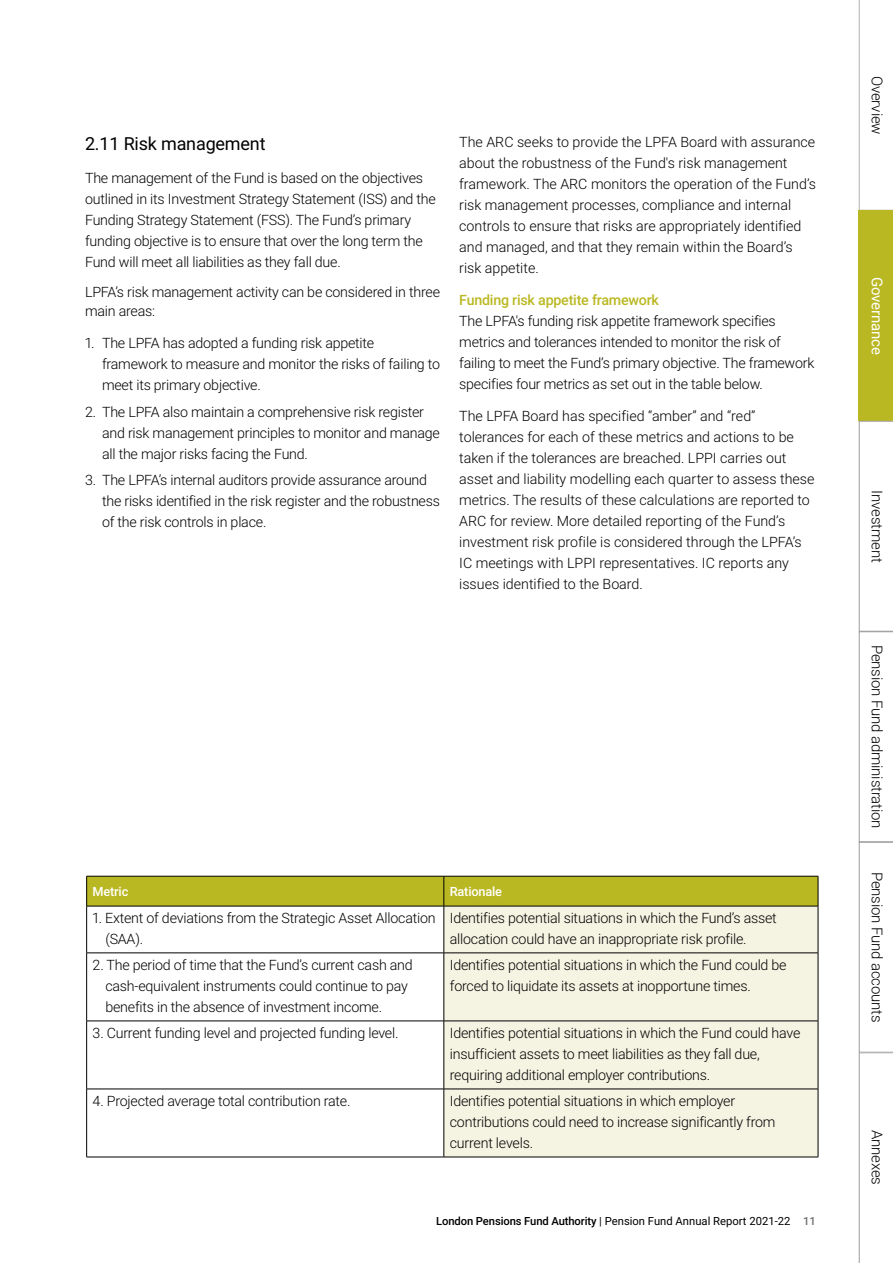
<style>
.page{position:relative;width:893px;height:1263px;background:#fff}
.page>*{position:absolute;margin:0;border:0;box-sizing:border-box;transform-origin:0 0}
.t1{font:18px "Roboto";letter-spacing:-.01em;color:#000}
.t2{font:300 15px "Roboto";letter-spacing:-.01em;color:#000}
.t3{font:15px "Roboto";letter-spacing:-.01em;color:#fff}
.t4{font:300 14.25px/21px "Roboto";letter-spacing:-.015em;color:#000}
.t5{font:500 14.25px "Roboto";letter-spacing:-.015em;color:#bab822}
.t6{font:500 12.75px "Roboto";letter-spacing:-.015em;color:#fff}
.t7{font:11.25px "Roboto";color:#000}
.s1{font-weight:500}
.s2{font-weight:500;color:#706f6f}
</style>
<div class="page">
<svg style="left:859px;top:0;width:34px;height:210px"></svg>
<div style="left:859px;top:210px;width:34px;height:211px;background:#bab822"></div>
<svg style="left:859px;top:421px;width:34px;height:842px"></svg>
<div style="left:87px;top:877px;width:731px;height:29px;background:#bab822"></div>
<svg style="left:87px;top:907px;width:357px;height:250px"></svg>
<div style="left:445px;top:907px;width:373px;height:250px;background:#f5f4e3"></div>
<hr style="left:86px;top:906px;width:358px;height:1px;background:#000">
<hr style="left:444px;top:906px;width:374px;height:1px;background:#000">
<hr style="left:86px;top:952px;width:358px;height:1px;background:#000">
<hr style="left:444px;top:952px;width:374px;height:1px;background:#000">
<hr style="left:86px;top:876px;width:358px;height:1px;background:#000">
<hr style="left:86px;top:876px;width:1px;height:30px;background:#000">
<hr style="left:444px;top:876px;width:374px;height:1px;background:#000">
<hr style="left:444px;top:876px;width:1px;height:30px;background:#000">
<hr style="left:818px;top:876px;width:1px;height:30px;background:#000">
<hr style="left:86px;top:906px;width:1px;height:47px;background:#000">
<hr style="left:444px;top:906px;width:1px;height:47px;background:#000">
<hr style="left:818px;top:906px;width:1px;height:47px;background:#000">
<hr style="left:86px;top:953px;width:1px;height:68px;background:#000">
<hr style="left:444px;top:953px;width:1px;height:68px;background:#000">
<hr style="left:818px;top:953px;width:1px;height:68px;background:#000">
<hr style="left:86px;top:1021px;width:358px;height:1px;background:#000">
<hr style="left:444px;top:1021px;width:374px;height:1px;background:#000">
<hr style="left:86px;top:1089px;width:358px;height:1px;background:#000">
<hr style="left:444px;top:1089px;width:374px;height:1px;background:#000">
<hr style="left:86px;top:1157px;width:358px;height:1px;background:#000">
<hr style="left:444px;top:1157px;width:374px;height:1px;background:#000">
<hr style="left:86px;top:1021px;width:1px;height:68px;background:#000">
<hr style="left:444px;top:1021px;width:1px;height:68px;background:#000">
<hr style="left:818px;top:1021px;width:1px;height:68px;background:#000">
<hr style="left:86px;top:1089px;width:1px;height:68px;background:#000">
<hr style="left:444px;top:1089px;width:1px;height:68px;background:#000">
<hr style="left:818px;top:1089px;width:1px;height:68px;background:#000">
<p class="t1" style="left:85px;top:131px;width:182px">2.11 Risk management</p>
<p class="t4" style="left:85px;top:167px;width:352px">The management of the Fund is based on the objectives outlined in its Investment Strategy Statement (ISS) and the Funding Strategy Statement (FSS). The Fund’s primary funding objective is to ensure that over the long term the Fund will meet all liabilities as they fall due.</p>
<p class="t4" style="left:85px;top:282px;width:357px;line-height:18.8px">LPFA’s risk management activity can be considered in three main areas:</p>
<p class="t4" style="left:102px;top:332px;width:340px;text-indent:-17px">1. The LPFA has adopted a funding risk appetite framework to measure and monitor the risks of failing to meet its primary objective.</p>
<p class="t4" style="left:102px;top:400px;width:339px;text-indent:-17px">2. The LPFA also maintain a comprehensive risk register and risk management principles to monitor and manage all the major risks facing the Fund.</p>
<p class="t4" style="left:102px;top:469px;width:339px;text-indent:-17px">3. The LPFA’s internal auditors provide assurance around the risks identified in the risk register and the robustness of the risk controls in place.</p>
<p class="t4" style="left:459px;top:131px;width:358px">The ARC seeks to provide the LPFA Board with assurance about the robustness of the Fund's risk management framework. The ARC monitors the operation of the Fund’s risk management processes, compliance and internal controls to ensure that risks are appropriately identified and managed, and that they remain within the Board’s risk appetite.</p>
<p class="t5" style="left:459px;top:290px;width:201px">Funding risk appetite framework</p>
<p class="t4" style="left:459px;top:310px;width:357px">The LPFA's funding risk appetite framework specifies metrics and tolerances intended to monitor the risk of failing to meet the Fund’s primary objective. The framework specifies four metrics as set out in the table below.</p>
<p class="t4" style="left:459px;top:405px;width:357px">The LPFA Board has specified “amber” and “red” tolerances for each of these metrics and actions to be taken if the tolerances are breached. LPPI carries out asset and liability modelling each quarter to assess these metrics. The results of these calculations are reported to ARC for review. More detailed reporting of the Fund’s investment risk profile is considered through the LPFA’s IC meetings with LPPI representatives. IC reports any issues identified to the Board.</p>
<p class="t6" style="left:93px;top:882px;width:37px">Metric</p>
<p class="t6" style="left:450px;top:882px;width:54px">Rationale</p>
<p class="t4" style="left:105px;top:907px;width:332px;text-indent:-13px">1. Extent of deviations from the Strategic Asset Allocation (SAA).</p>
<p class="t4" style="left:450px;top:907px;width:328px">Identifies potential situations in which the Fund’s asset allocation could have an inappropriate risk profile.</p>
<p class="t4" style="left:105px;top:953px;width:309px;text-indent:-13px">2. The period of time that the Fund’s current cash and cash-equivalent instruments could continue to pay benefits in the absence of investment income.</p>
<p class="t4" style="left:450px;top:953px;width:338px">Identifies potential situations in which the Fund could be forced to liquidate its assets at inopportune times.</p>
<p class="t4" style="left:93px;top:1021px;width:307px">3. Current funding level and projected funding level.</p>
<p class="t4" style="left:450px;top:1021px;width:352px">Identifies potential situations in which the Fund could have insufficient assets to meet liabilities as they fall due, requiring additional employer contributions.</p>
<p class="t4" style="left:93px;top:1089px;width:259px">4. Projected average total contribution rate.</p>
<p class="t4" style="left:450px;top:1089px;width:327px">Identifies potential situations in which employer contributions could need to increase significantly from current levels.</p>
<p class="t7" style="left:436px;top:1213px;width:381px"><span class="s1">London Pensions Fund Authority</span> | Pension Fund Annual Report 2021-22 <span class="s2">11</span></p>
<p class="t2" style="left:888px;top:76px;width:60px;rotate:90deg">Overview</p>
<p class="t3" style="left:888px;top:276px;width:80px;rotate:90deg">Governance</p>
<p class="t2" style="left:888px;top:490px;width:74px;rotate:90deg">Investment</p>
<p class="t2" style="left:888px;top:645px;width:185px;rotate:90deg">Pension Fund administration</p>
<p class="t2" style="left:888px;top:872px;width:152px;rotate:90deg">Pension Fund accounts</p>
<p class="t2" style="left:888px;top:1130px;width:57px;rotate:90deg">Annexes</p>
</div>
